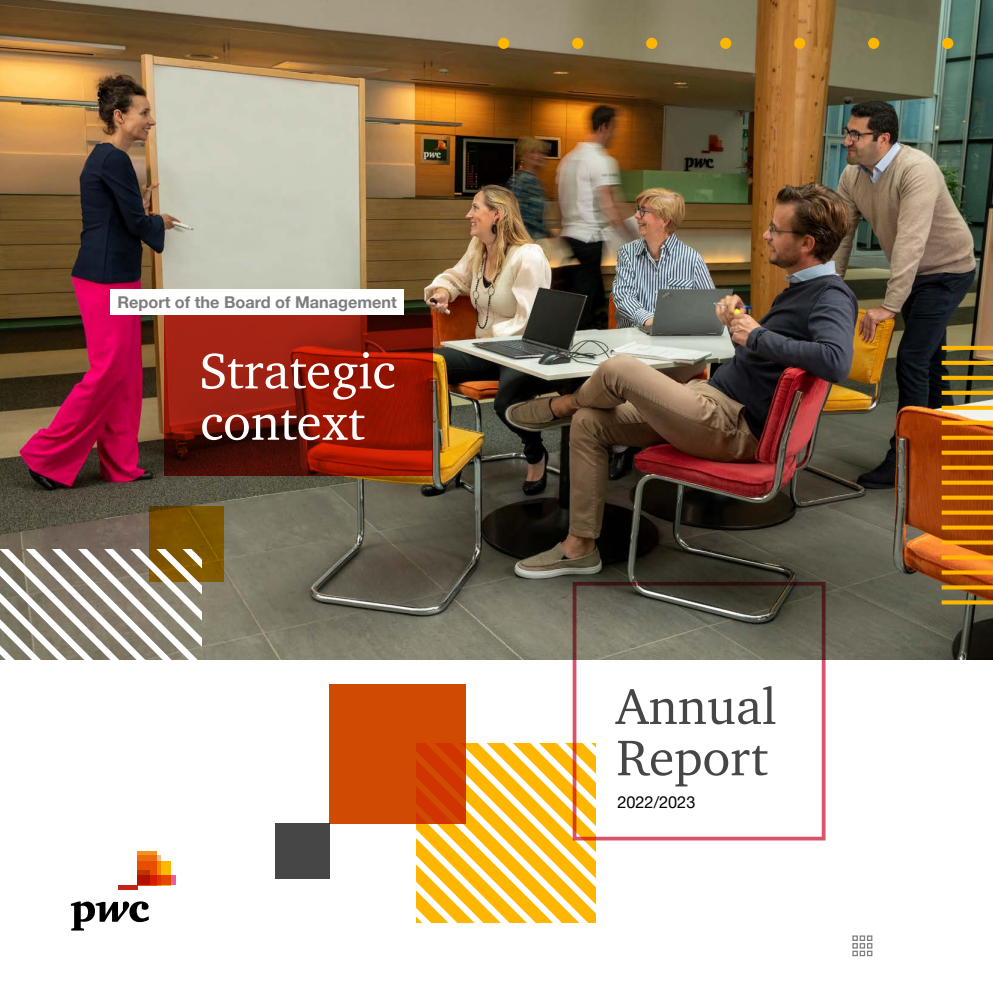
<style>
.page{position:relative;width:993px;height:993px;background:#fff}
.page>*{position:absolute;margin:0;border:0;box-sizing:border-box;transform-origin:0 0}
.t1{font:51.25px/51.2px "ITC Charter Com";color:#fff}
.t2{font:51.25px "ITC Charter Com";color:#464646}
.t3{font:16.38px "Helvetica Neue LT Pro";color:#000}
.t4{font:700 16.25px "Helvetica Neue LT Pro";color:#7d7d7d}
</style>
<div class="page">
<svg style="left:852px;top:935px;width:20px;height:20px"></svg>
<img style="left:0;top:0;width:992px;height:659px">
<svg style="left:150px;top:505px;width:74px;height:76px;background:#7a5302"></svg>
<svg style="left:0;top:549px;width:201px;height:110px"></svg>
<svg style="left:941px;top:600px;width:51px;height:4px"></svg>
<svg style="left:941px;top:585px;width:51px;height:4px"></svg>
<svg style="left:941px;top:570px;width:51px;height:4px"></svg>
<svg style="left:941px;top:555px;width:51px;height:4px"></svg>
<svg style="left:941px;top:540px;width:51px;height:4px"></svg>
<svg style="left:941px;top:525px;width:51px;height:4px"></svg>
<svg style="left:941px;top:510px;width:51px;height:4px"></svg>
<svg style="left:941px;top:495px;width:51px;height:4px"></svg>
<svg style="left:941px;top:480px;width:51px;height:4px"></svg>
<svg style="left:941px;top:465px;width:51px;height:4px"></svg>
<svg style="left:941px;top:450px;width:51px;height:4px"></svg>
<svg style="left:941px;top:435px;width:51px;height:4px"></svg>
<svg style="left:941px;top:420px;width:51px;height:4px"></svg>
<svg style="left:941px;top:405px;width:51px;height:4px"></svg>
<svg style="left:941px;top:390px;width:51px;height:4px"></svg>
<div style="left:941px;top:375px;width:51px;height:5px;background:#ffb600"></div>
<svg style="left:941px;top:361px;width:51px;height:4px"></svg>
<hr style="left:941px;top:346px;width:51px;height:4px;background:#ffb600">
<div style="left:498px;top:38px;width:11px;height:11px;background:#ffb600;border-radius:50%"></div>
<div style="left:572px;top:38px;width:11px;height:11px;background:#ffb600;border-radius:50%"></div>
<div style="left:646px;top:38px;width:11px;height:11px;background:#ffb600;border-radius:50%"></div>
<div style="left:720px;top:38px;width:11px;height:11px;background:#ffb600;border-radius:50%"></div>
<div style="left:793px;top:38px;width:12px;height:11px;background:#ffb600;border-radius:50%"></div>
<div style="left:867px;top:38px;width:12px;height:11px;background:#ffb600;border-radius:50%"></div>
<div style="left:941px;top:38px;width:11px;height:11px;background:#ffb600;border-radius:50%"></div>
<svg style="left:170px;top:861px;width:1px;height:14px"></svg>
<div style="left:137px;top:860px;width:33px;height:24px;background:#fbba00"></div>
<svg style="left:161px;top:875px;width:14px;height:9px"></svg>
<svg style="left:157px;top:855px;width:4px;height:29px"></svg>
<svg style="left:137px;top:851px;width:20px;height:33px"></svg>
<svg style="left:137px;top:870px;width:13px;height:14px"></svg>
<div style="left:118px;top:884px;width:19px;height:5px;background:#c22417"></div>
<svg style="left:71px;top:901px;width:78px;height:29px"></svg>
<div style="left:329px;top:683px;width:136px;height:140px;background:#d04a02"></div>
<div style="left:572px;top:581px;width:253px;height:259px;border:4px solid #db536a"></div>
<div style="left:275px;top:823px;width:54px;height:55px;background:#464646"></div>
<svg style="left:416px;top:742px;width:179px;height:179px"></svg>
<svg style="left:164px;top:315px;width:268px;height:160px;background:#871708"></svg>
<div style="left:110px;top:289px;width:294px;height:26px;background:#fff"></div>
<p class="t4" style="left:117px;top:292px;width:281px">Report of the Board of Management</p>
<p class="t1" style="left:199px;top:344px;width:198px">Strategic context</p>
<p class="t2" style="left:615px;top:674px;width:162px">Annual</p>
<p class="t2" style="left:616px;top:726px;width:153px">Report</p>
<p class="t3" style="left:617px;top:791px;width:79px">2022/2023</p>
</div>
